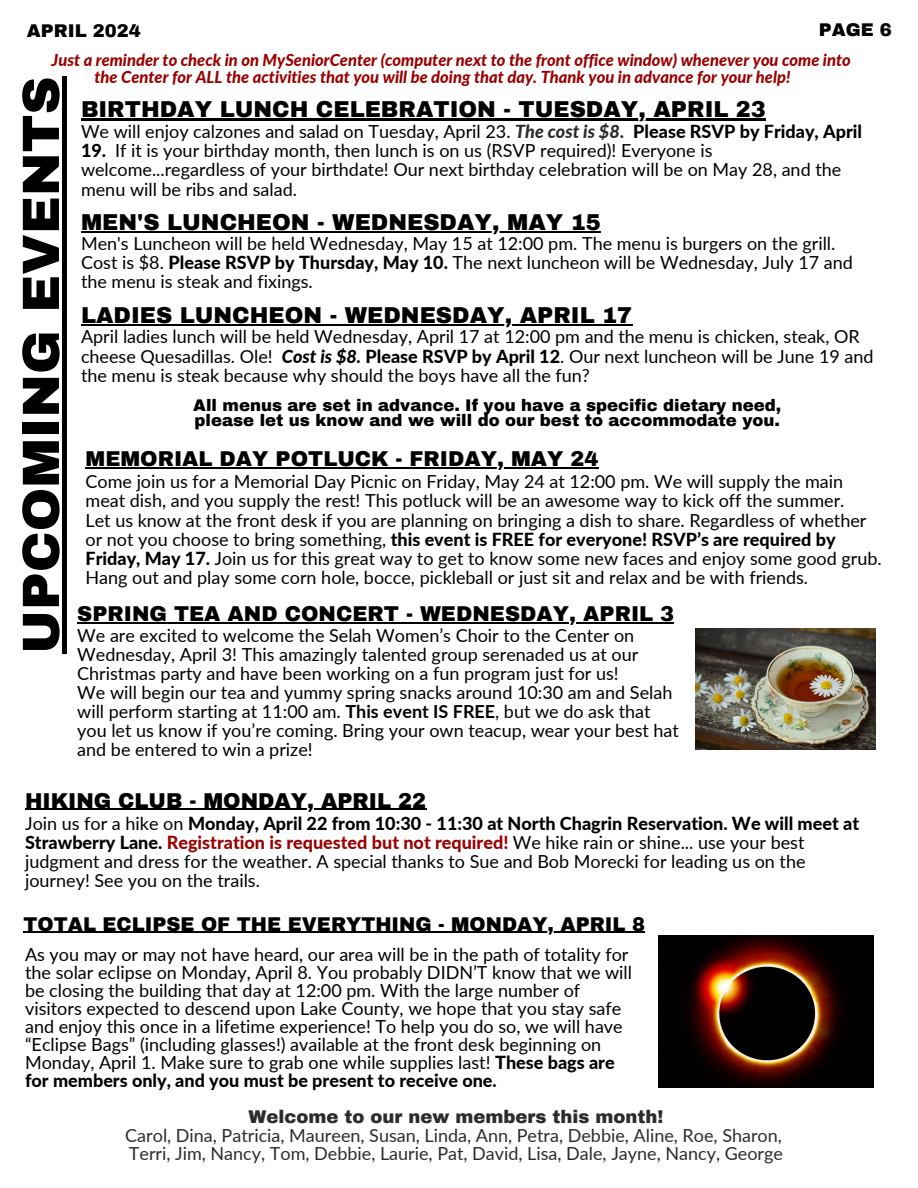
<style>
.page{position:relative;width:918px;height:1188px;background:#fff}
.page>*{position:absolute;margin:0;border:0;box-sizing:border-box;transform-origin:0 0}
.t1{font:900 52.5px "Archivo";color:#000}
.t2{font:900 22.5px "Archivo";color:#000}
.t3{font:900 21px "Archivo";color:#000}
.t4{font:900 19.5px "Archivo";color:#000}
.t5{font:18px/19.2px "Lato";color:#000}
.t6{font:18px/18px "Lato";color:#2d2b2e}
.t7{font:900 18px "Archivo";color:#2d2b2e}
.t8{font:900 18px "Archivo";color:#000}
.t9{font:italic 800 16.5px/16.8px "Lato";color:#9b0000}
.t10{font:900 16.5px/15.8px "Archivo";color:#000}
.s1{font-weight:800;font-style:italic;color:#2d2b2e}
.s2{font-weight:800;color:#2d2b2e}
.s3{font-weight:800}
.s4{font-weight:800;font-style:italic}
.s5{font-weight:700}
.s6{font-weight:800;color:#9b0000}
</style>
<div class="page">
<div style="left:62px;top:77px;width:5px;height:577px;background:#000"></div>
<hr style="left:77px;top:622px;width:597px;height:2px;background:#000">
<img style="left:695px;top:629px;width:180px;height:120px">
<img style="left:658px;top:935px;width:215px;height:152px">
<hr style="left:81px;top:118px;width:685px;height:2px;background:#000">
<hr style="left:81px;top:231px;width:520px;height:2px;background:#000">
<hr style="left:81px;top:325px;width:551px;height:1px;background:#000">
<hr style="left:25px;top:809px;width:401px;height:1px;background:#000">
<hr style="left:23px;top:932px;width:622px;height:1px;background:#000">
<hr style="left:86px;top:467px;width:513px;height:1px;background:#000">
<p class="t8" style="left:27px;top:21px;width:116px">APRIL 2024</p>
<p class="t8" style="left:819px;top:20px;width:74px">PAGE 6</p>
<p class="t9" style="left:95px;top:52px;width:758px;text-indent:-43px">Just a reminder to check in on MySeniorCenter (computer next to the front office window) whenever you come into the Center for ALL the activities that you will be doing that day. Thank you in advance for your help!</p>
<h1 class="t1" style="left:13px;top:654px;width:579px;rotate:-90deg">UPCOMING EVENTS</h1>
<p class="t2" style="left:81px;top:97px;width:686px">BIRTHDAY LUNCH CELEBRATION - TUESDAY, APRIL 23</p>
<p class="t5" style="left:81px;top:122px;width:783px">We will enjoy calzones and salad on Tuesday, April 23. <span class="s1">The cost is $8</span><span class="s2">.</span> <span class="s3">Please RSVP by Friday, April</span></p>
<p class="t5" style="left:81px;top:141px;width:762px"><span class="s3">19.</span> If it is your birthday month, then lunch is on us (RSVP required)! Everyone is welcome...regardless of your birthdate! Our next birthday celebration will be on May 28, and the menu will be ribs and salad.</p>
<p class="t2" style="left:81px;top:210px;width:521px">MEN'S LUNCHEON - WEDNESDAY, MAY 15</p>
<p class="t5" style="left:81px;top:233px;width:773px">Men's Luncheon will be held Wednesday, May 15 at 12:00 pm. The menu is burgers on the grill.<br>Cost is $8. <span class="s3">Please RSVP by Thursday, May 10.</span> The next luncheon will be Wednesday, July 17 and the menu is steak and fixings.</p>
<p class="t2" style="left:81px;top:304px;width:553px">LADIES LUNCHEON - WEDNESDAY, APRIL 17</p>
<p class="t5" style="left:81px;top:327px;width:794px">April ladies lunch will be held Wednesday, April 17 at 12:00 pm and the menu is chicken, steak, OR cheese Quesadillas. Ole! <span class="s4">Cost is $8.</span> <span class="s3">Please RSVP by April 12</span>. Our next luncheon will be June 19 and the menu is steak because why should the boys have all the fun?</p>
<p class="t10" style="left:193px;top:397px;width:590px">All menus are set in advance. If you have a specific dietary need, please let us know and we will do our best to accommodate you.</p>
<p class="t3" style="left:86px;top:447px;width:515px">MEMORIAL DAY POTLUCK - FRIDAY, MAY 24</p>
<p class="t5" style="left:86px;top:472px;width:798px">Come join us for a Memorial Day Picnic on Friday, May 24 at 12:00 pm. We will supply the main meat dish, and you supply the rest! This potluck will be an awesome way to kick off the summer.<br>Let us know at the front desk if you are planning on bringing a dish to share. Regardless of whether or not you choose to bring something, <span class="s3">this event is FREE for everyone! RSVP’s are required by Friday, May 17.</span> Join us for this great way to get to know some new faces and enjoy some good grub.<br>Hang out and play some corn hole, bocce, pickleball or just sit and relax and be with friends.</p>
<p class="t3" style="left:77px;top:603px;width:598px">SPRING TEA AND CONCERT - WEDNESDAY, APRIL 3</p>
<p class="t5" style="left:77px;top:625px;width:603px">We are excited to welcome the Selah Women’s Choir to the Center on Wednesday, April 3! This amazingly talented group serenaded us at our Christmas party and have been working on a fun program just for us!<br>We will begin our tea and yummy spring snacks around 10:30 am and Selah will perform starting at 11:00 am. <span class="s5">This event IS FREE</span>, but we do ask that you let us know if you’re coming. Bring your own teacup, wear your best hat and be entered to win a prize!</p>
<p class="t3" style="left:25px;top:789px;width:403px">HIKING CLUB - MONDAY, APRIL 22</p>
<p class="t5" style="left:25px;top:813px;width:836px">Join us for a hike on <span class="s3">Monday, April 22 from 10:30 - 11:30 at North Chagrin Reservation. We will meet at Strawberry Lane.</span> <span class="s6">Registration is requested but not required!</span> We hike rain or shine... use your best judgment and dress for the weather. A special thanks to Sue and Bob Morecki for leading us on the journey! See you on the trails.</p>
<p class="t4" style="left:23px;top:913px;width:623px">TOTAL ECLIPSE OF THE EVERYTHING - MONDAY, APRIL 8</p>
<p class="t5" style="left:25px;top:945px;width:608px;line-height:18px">As you may or may not have heard, our area will be in the path of totality for the solar eclipse on Monday, April 8. You probably DIDN’T know that we will be closing the building that day at 12:00 pm. With the large number of visitors expected to descend upon Lake County, we hope that you stay safe and enjoy this once in a lifetime experience! To help you do so, we will have “Eclipse Bags” (including glasses!) available at the front desk beginning on Monday, April 1. Make sure to grab one while supplies last! <span class="s3">These bags are for members only, and you must be present to receive one.</span></p>
<p class="t7" style="left:248px;top:1107px;width:416px">Welcome to our new members this month!</p>
<p class="t6" style="left:125px;top:1126px;width:659px">Carol, Dina, Patricia, Maureen, Susan, Linda, Ann, Petra, Debbie, Aline, Roe, Sharon,<br>Terri, Jim, Nancy, Tom, Debbie, Laurie, Pat, David, Lisa, Dale, Jayne, Nancy, George</p>
</div>
